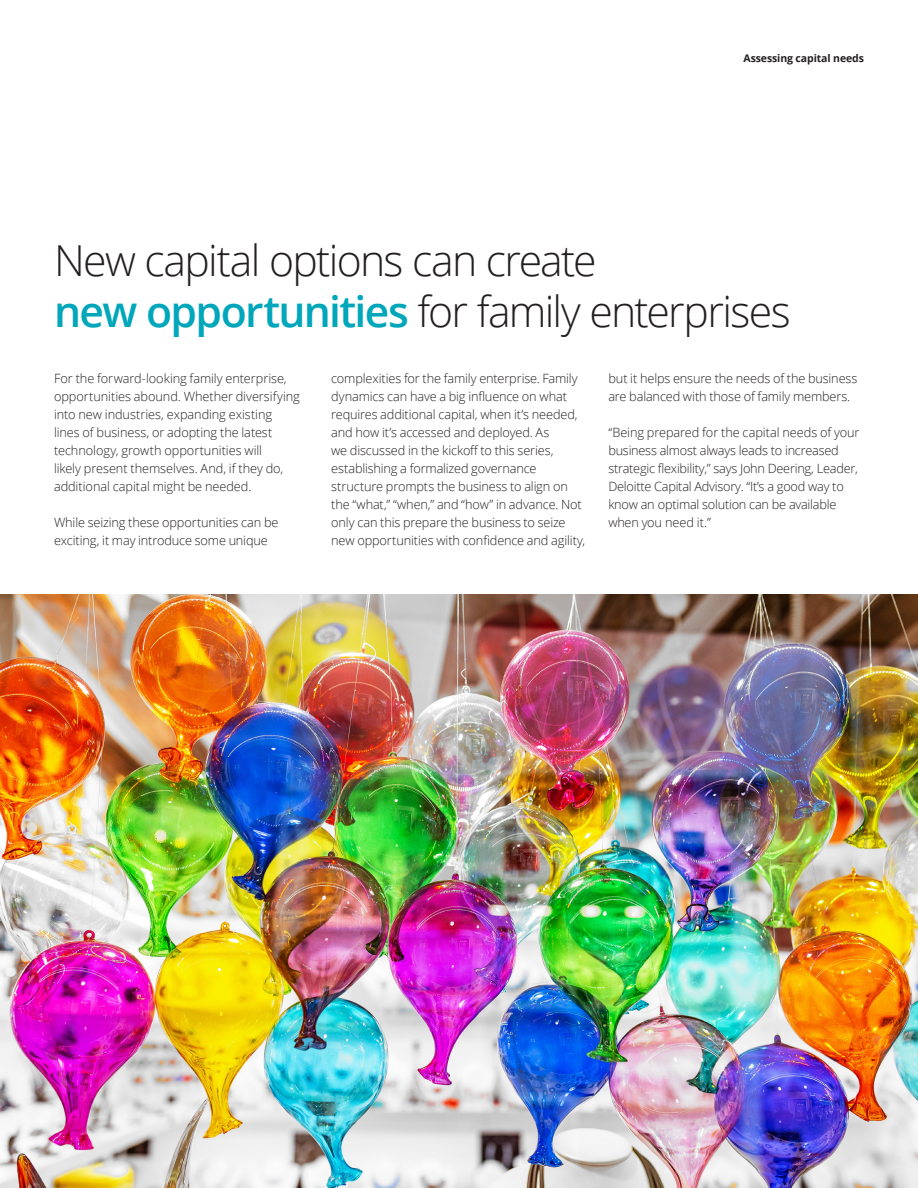
<style>
.page{position:relative;width:918px;height:1188px;background:#fff}
.page>*{position:absolute;margin:0;border:0;box-sizing:border-box;transform-origin:0 0}
.Body_copy__8_5_12pt{font:300 42.75px/51px "Open Sans";letter-spacing:-.04em;color:#231f20}
.Body_copy__8_5_12pt-2{font:300 12.75px/18px "Open Sans";letter-spacing:-.01em;color:#231f20}
.t1{font:700 10.5px "Open Sans";letter-spacing:-.01em;color:#231f20}
.s1{font-weight:600;color:#00a6b9}
</style>
<div class="page">
<img style="left:0;top:594px;width:918px;height:594px">
<p class="t1" style="left:744px;top:51px;width:122px">Assessing capital needs</p>
<p class="Body_copy__8_5_12pt" style="left:54px;top:234px;width:738px">New capital options can create<br><span class="s1">new opportunities</span> for family enterprises</p>
<p class="Body_copy__8_5_12pt-2" style="left:54px;top:369px;width:247px">For the forward-looking family enterprise, opportunities abound. Whether diversifying into new industries, expanding existing lines of business, or adopting the latest technology, growth opportunities will<br>likely present themselves. And, if they do, additional capital might be needed.</p>
<p class="Body_copy__8_5_12pt-2" style="left:54px;top:513px;width:226px">While seizing these opportunities can be exciting, it may introduce some unique</p>
<p class="Body_copy__8_5_12pt-2" style="left:331px;top:369px;width:256px">complexities for the family enterprise. Family dynamics can have a big influence on what requires additional capital, when it’s needed, and how it’s accessed and deployed. As<br>we discussed in the kickoff to this series, establishing a formalized governance structure prompts the business to align on the “what,” “when,” and “how” in advance. Not only can this prepare the business to seize new opportunities with confidence and agility,</p>
<p class="Body_copy__8_5_12pt-2" style="left:608px;top:369px;width:251px">but it helps ensure the needs of the business are balanced with those of family members.</p>
<p class="Body_copy__8_5_12pt-2" style="left:608px;top:423px;width:253px">“Being prepared for the capital needs of your business almost always leads to increased strategic flexibility,” says John Deering, Leader, Deloitte Capital Advisory. “It’s a good way to know an optimal solution can be available when you need it.”</p>
</div>
